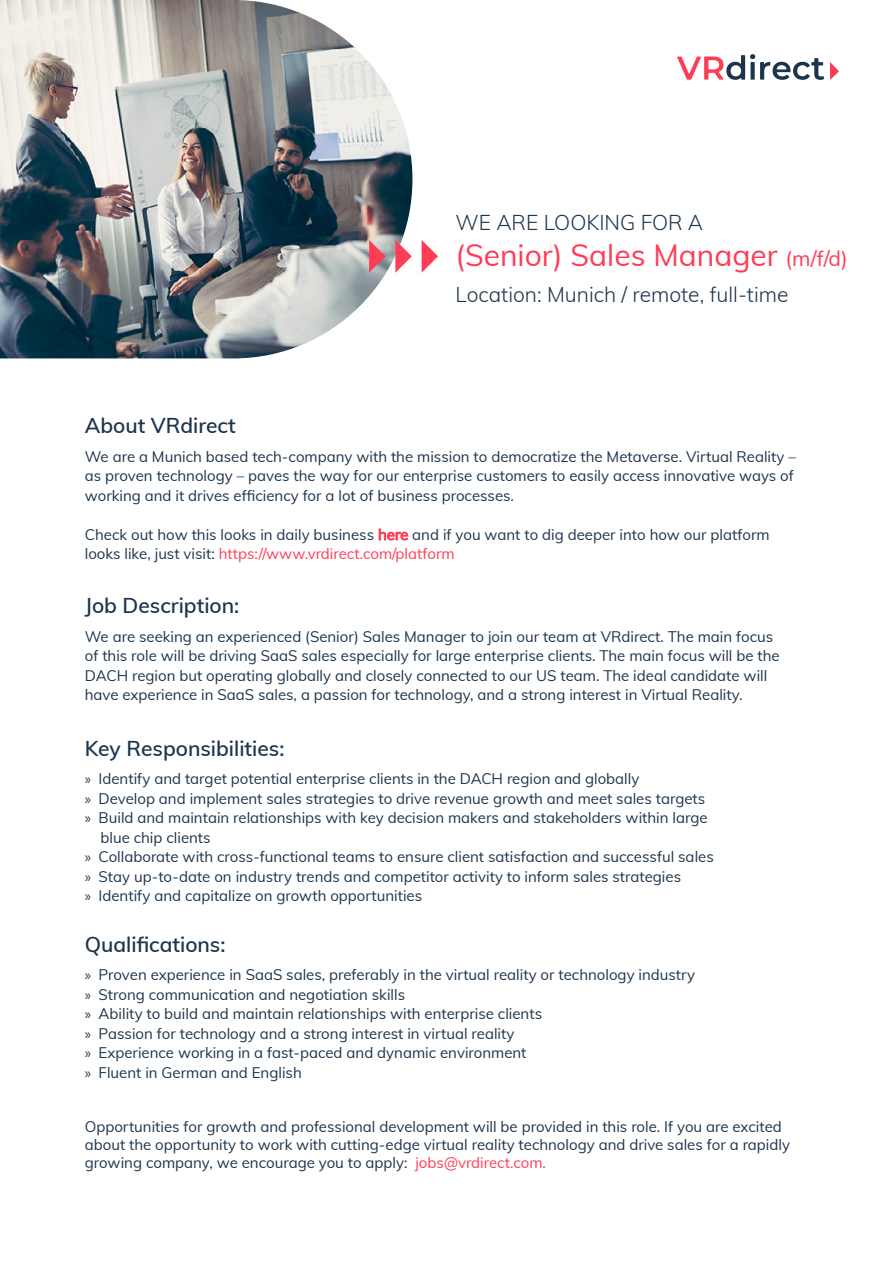
<style>
.page{position:relative;width:893px;height:1263px;background:#fff}
.page>*{position:absolute;margin:0;border:0;box-sizing:border-box;transform-origin:0 0}
.t1{font:30px "Muli";color:#ff3c55}
.t2{font:600 21px "Muli";color:#1c344c}
.t3{font:300 21px "Muli";color:#1c344c}
.t4{font:15px/19.5px "Muli";color:#1c344c}
.s1{font-size:21px}
.s2{color:#ff3c55}
.s3{font-family:"Myriad Pro"}
</style>
<div class="page">
<img style="left:0;top:0;width:412px;height:358px">
<svg style="left:677px;top:54px;width:162px;height:26px"></svg>
<svg style="left:422px;top:240px;width:16px;height:33px"></svg>
<svg style="left:395px;top:240px;width:17px;height:33px"></svg>
<svg style="left:369px;top:240px;width:17px;height:33px"></svg>
<h2 class="t3" style="left:455px;top:214px;width:249px">WE ARE LOOKING FOR A</h2>
<h1 class="t1" style="left:455px;top:243px;width:394px">(Senior) Sales Manager <span class="s1">(m/f/d)</span></h1>
<h2 class="t3" style="left:455px;top:286px;width:334px">Location: Munich / remote, full-time</h2>
<h2 class="t2" style="left:85px;top:418px;width:152px">About VRdirect</h2>
<p class="t4" style="left:85px;top:448px;width:713px">We are a Munich based tech-company with the mission to democratize the Metaverse. Virtual Reality – as proven technology – paves the way for our enterprise customers to easily access innovative ways of working and it drives efficiency for a lot of business processes.</p>
<p class="t4" style="left:85px;top:526px;width:686px">Check out how this looks in daily business <span class="s2">here</span> and if you want to dig deeper into how our platform looks like, just visit: <span class="s2">https://www.vrdirect.com/platform</span></p>
<h2 class="t2" style="left:85px;top:598px;width:156px">Job Description:</h2>
<p class="t4" style="left:85px;top:628px;width:696px">We are seeking an experienced (Senior) Sales Manager to join our team at VRdirect. The main focus of this role will be driving SaaS sales especially for large enterprise clients. The main focus will be the DACH region but operating globally and closely connected to our US team. The ideal candidate will have experience in SaaS sales, a passion for technology, and a strong interest in Virtual Reality.</p>
<h2 class="t2" style="left:85px;top:740px;width:201px">Key Responsibilities:</h2>
<p class="t4" style="left:85px;top:771px;width:556px"><span class="s3">»</span> Identify and target potential enterprise clients in the DACH region and globally</p>
<p class="t4" style="left:85px;top:790px;width:622px"><span class="s3">»</span> Develop and implement sales strategies to drive revenue growth and meet sales targets</p>
<p class="t4" style="left:85px;top:810px;width:624px"><span class="s3">»</span> Build and maintain relationships with key decision makers and stakeholders within large</p>
<p class="t4" style="left:100px;top:829px;width:112px">blue chip clients</p>
<p class="t4" style="left:85px;top:849px;width:630px"><span class="s3">»</span> Collaborate with cross-functional teams to ensure client satisfaction and successful sales</p>
<p class="t4" style="left:85px;top:868px;width:598px"><span class="s3">»</span> Stay up-to-date on industry trends and competitor activity to inform sales strategies</p>
<p class="t4" style="left:85px;top:888px;width:339px"><span class="s3">»</span> Identify and capitalize on growth opportunities</p>
<h2 class="t2" style="left:85px;top:929px;width:142px">Qualifications:</h2>
<p class="t4" style="left:85px;top:966px;width:612px"><span class="s3">»</span> Proven experience in SaaS sales, preferably in the virtual reality or technology industry <span class="s3">»</span> Strong communication and negotiation skills<br><span class="s3">»</span> Ability to build and maintain relationships with enterprise clients<br><span class="s3">»</span> Passion for technology and a strong interest in virtual reality<br><span class="s3">»</span> Experience working in a fast-paced and dynamic environment<br><span class="s3">»</span> Fluent in German and English</p>
<p class="t4" style="left:85px;top:1119px;width:707px;line-height:18px">Opportunities for growth and professional development will be provided in this role. If you are excited about the opportunity to work with cutting-edge virtual reality technology and drive sales for a rapidly growing company, we encourage you to apply: <span class="s2">jobs@vrdirect.com.</span></p>
</div>
